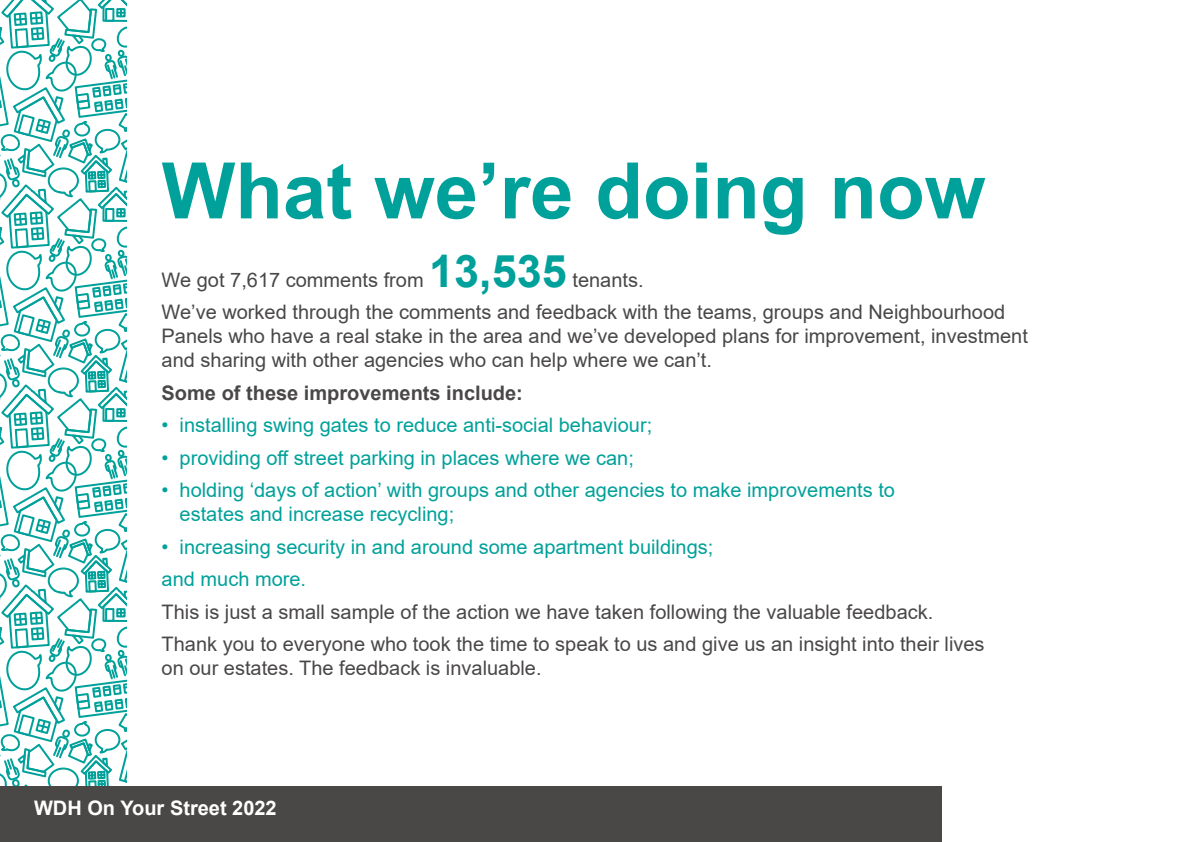
<style>
.page{position:relative;width:1191px;height:842px;background:#fff}
.page>*{position:absolute;margin:0;border:0;box-sizing:border-box;transform-origin:0 0}
.t1{font:700 78px "Arial";color:#00a19a}
.t2{font:700 45px "Arial";color:#00a19a}
.t3{font:20px/32.5px "Arial";color:#4a4748}
.t4{font:20px/24px "Arial";color:#00a19a}
.t5{font:700 20px "Arial";color:#4a4748}
.t6{font:700 20px "Arial";color:#fff}
</style>
<div class="page">
<svg style="left:0;top:0;width:126px;height:786px"></svg>
<div style="left:0;top:786px;width:941px;height:56px;background:#4a4847"></div>
<h1 class="t1" style="left:162px;top:136px;width:825px">What we’re doing now</h1>
<p class="t3" style="left:162px;top:263px;width:263px">We got 7,617 comments from</p>
<h2 class="t2" style="left:429px;top:239px;width:139px">13,535</h2>
<p class="t3" style="left:162px;top:263px;width:845px;text-indent:411px">tenants.<br>We’ve worked through the comments and feedback with the teams, groups and Neighbourhood</p>
<p class="t3" style="left:162px;top:324px;width:867px;line-height:24px">Panels who have a real stake in the area and we’ve developed plans for improvement, investment and sharing with other agencies who can help where we can’t.</p>
<p class="t5" style="left:162px;top:379px;width:363px">Some of these improvements include:</p>
<p class="t4" style="left:162px;top:413px;width:492px">• installing swing gates to reduce anti-social behaviour;</p>
<p class="t4" style="left:162px;top:446px;width:474px">• providing off street parking in places where we can;</p>
<p class="t4" style="left:180px;top:478px;width:717px;text-indent:-18px">• holding ‘days of action’ with groups and other agencies to make improvements to estates and increase recycling;</p>
<p class="t4" style="left:162px;top:530px;width:553px;line-height:32.5px">• increasing security in and around some apartment buildings; and much more.</p>
<p class="t3" style="left:162px;top:595px;width:824px">This is just a small sample of the action we have taken following the valuable feedback.<br>Thank you to everyone who took the time to speak to us and give us an insight into their lives</p>
<p class="t3" style="left:162px;top:652px;width:381px">on our estates. The feedback is invaluable.</p>
<p class="t6" style="left:34px;top:794px;width:244px">WDH On Your Street 2022</p>
</div>
